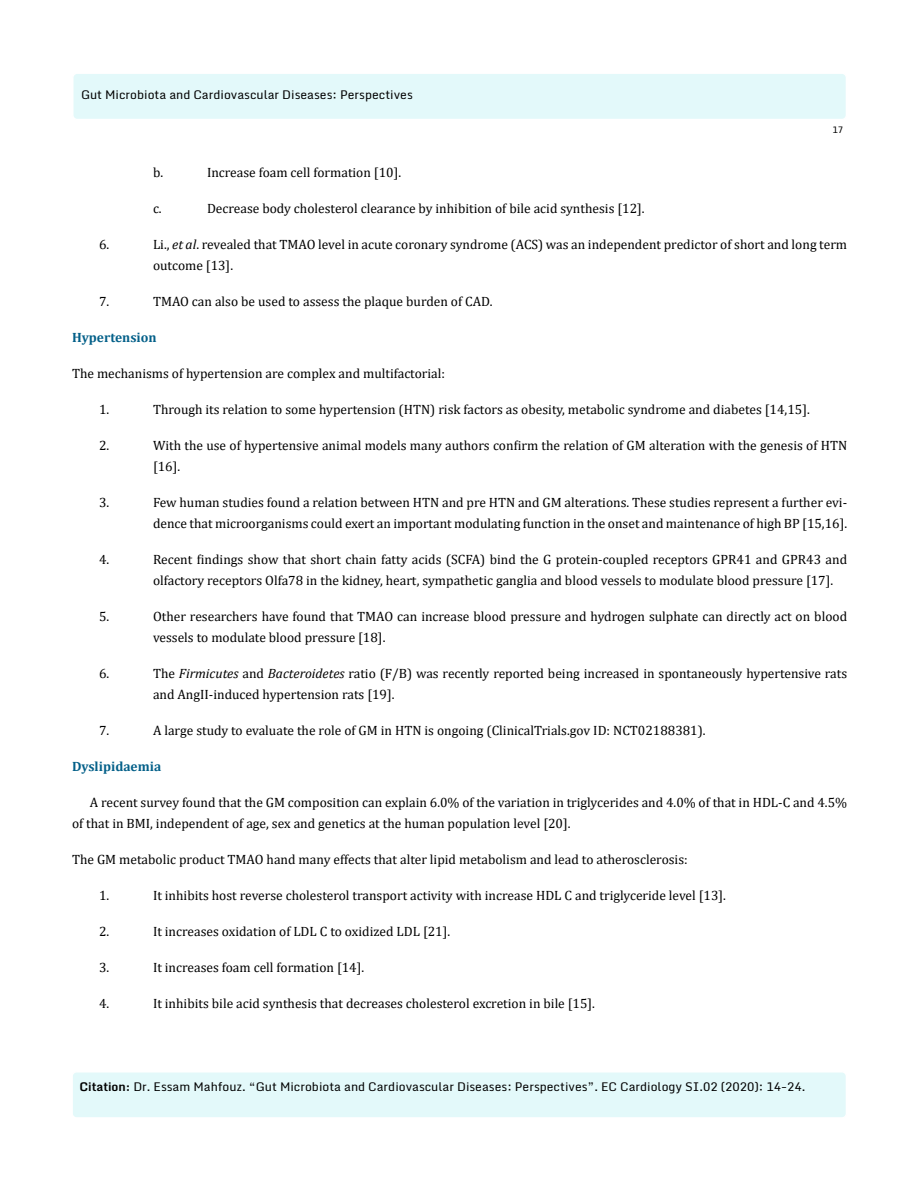
<style>
.page{position:relative;width:918px;height:1188px;background:#fff}
.page>*{position:absolute;margin:0;border:0;box-sizing:border-box;transform-origin:0 0}
.t1{font:13.5px/21px "Cambria";color:#000}
.t2{font:700 13.5px "Cambria";color:#046089}
.t3{font:12px "Monda";color:#000}
.t4{font:9px "Monda";color:#000}
.s1{font-style:italic}
.s2{font-weight:700}
</style>
<div class="page">
<div style="left:73px;top:73px;width:773px;height:47px;background:#e3f9fa;border-radius:4px"></div>
<div style="left:72px;top:72px;width:775px;height:48px;border:2px solid #fff;border-radius:4px"></div>
<div style="left:72px;top:1072px;width:774px;height:46px;background:#e3f9fa;border-radius:4px"></div>
<div style="left:71px;top:1071px;width:776px;height:48px;border:2px solid #fff;border-radius:4px"></div>
<p class="t3" style="left:81px;top:87px;width:333px">Gut Microbiota and Cardiovascular Diseases: Perspectives</p>
<p class="t1" style="left:153px;top:162px;width:12px">b.</p>
<p class="t1" style="left:207px;top:162px;width:196px">Increase foam cell formation [10].</p>
<p class="t1" style="left:153px;top:198px;width:10px">c.</p>
<p class="t1" style="left:207px;top:198px;width:439px">Decrease body cholesterol clearance by inhibition of bile acid synthesis [12].</p>
<p class="t4" style="left:832px;top:124px;width:12px">17</p>
<p class="t1" style="left:99px;top:234px;width:12px">6.</p>
<p class="t1" style="left:153px;top:234px;width:696px">Li., <span class="s1">et al</span>. revealed that TMAO level in acute coronary syndrome (ACS) was an independent predictor of short and long term outcome [13].</p>
<p class="t1" style="left:99px;top:291px;width:12px">7.</p>
<p class="t1" style="left:153px;top:291px;width:341px">TMAO can also be used to assess the plaque burden of CAD.</p>
<p class="t2" style="left:72px;top:328px;width:86px">Hypertension</p>
<p class="t1" style="left:72px;top:363px;width:375px">The mechanisms of hypertension are complex and multifactorial:</p>
<p class="t1" style="left:99px;top:399px;width:12px">1.</p>
<p class="t1" style="left:153px;top:399px;width:658px">Through its relation to some hypertension (HTN) risk factors as obesity, metabolic syndrome and diabetes [14,15].</p>
<p class="t1" style="left:99px;top:435px;width:12px">2.</p>
<p class="t1" style="left:153px;top:435px;width:696px">With the use of hypertensive animal models many authors confirm the relation of GM alteration with the genesis of HTN [16].</p>
<p class="t1" style="left:99px;top:492px;width:12px">3.</p>
<p class="t1" style="left:153px;top:492px;width:696px">Few human studies found a relation between HTN and pre HTN and GM alterations. These studies represent a further evi&shy;dence that microorganisms could exert an important modulating function in the onset and maintenance of high BP [15,16].</p>
<p class="t1" style="left:99px;top:549px;width:12px">4.</p>
<p class="t1" style="left:153px;top:549px;width:696px">Recent findings show that short chain fatty acids (SCFA) bind the G protein-coupled receptors GPR41 and GPR43 and olfactory receptors Olfa78 in the kidney, heart, sympathetic ganglia and blood vessels to modulate blood pressure [17].</p>
<p class="t1" style="left:99px;top:606px;width:12px">5.</p>
<p class="t1" style="left:153px;top:606px;width:696px">Other researchers have found that TMAO can increase blood pressure and hydrogen sulphate can directly act on blood vessels to modulate blood pressure [18].</p>
<p class="t1" style="left:99px;top:663px;width:12px">6.</p>
<p class="t1" style="left:153px;top:663px;width:696px">The <span class="s1">Firmicutes</span> and <span class="s1">Bacteroidetes</span> ratio (F/B) was recently reported being increased in spontaneously hypertensive rats and AngII-induced hypertension rats [19].</p>
<p class="t1" style="left:99px;top:720px;width:12px">7.</p>
<p class="t1" style="left:153px;top:720px;width:554px">A large study to evaluate the role of GM in HTN is ongoing (ClinicalTrials.gov ID: NCT02188381).</p>
<p class="t2" style="left:72px;top:757px;width:91px">Dyslipidaemia</p>
<p class="t1" style="left:72px;top:792px;width:777px;text-indent:18px">A recent survey found that the GM composition can explain 6.0% of the variation in triglycerides and 4.0% of that in HDL-C and 4.5% of that in BMI, independent of age, sex and genetics at the human population level [20].</p>
<p class="t1" style="left:72px;top:849px;width:617px">The GM metabolic product TMAO hand many effects that alter lipid metabolism and lead to atherosclerosis:</p>
<p class="t1" style="left:99px;top:885px;width:12px">1.</p>
<p class="t1" style="left:153px;top:885px;width:575px">It inhibits host reverse cholesterol transport activity with increase HDL C and triglyceride level [13].</p>
<p class="t1" style="left:99px;top:921px;width:12px">2.</p>
<p class="t1" style="left:153px;top:921px;width:299px">It increases oxidation of LDL C to oxidized LDL [21].</p>
<p class="t1" style="left:99px;top:957px;width:12px">3.</p>
<p class="t1" style="left:153px;top:957px;width:213px">It increases foam cell formation [14].</p>
<p class="t1" style="left:99px;top:993px;width:12px">4.</p>
<p class="t1" style="left:153px;top:993px;width:444px">It inhibits bile acid synthesis that decreases cholesterol excretion in bile [15].</p>
<p class="t3" style="left:80px;top:1078px;width:727px"><span class="s2">Citation:</span> Dr. Essam Mahfouz. “Gut Microbiota and Cardiovascular Diseases: Perspectives”. EC Cardiology SI.02 (2020): 14-24.</p>
</div>
